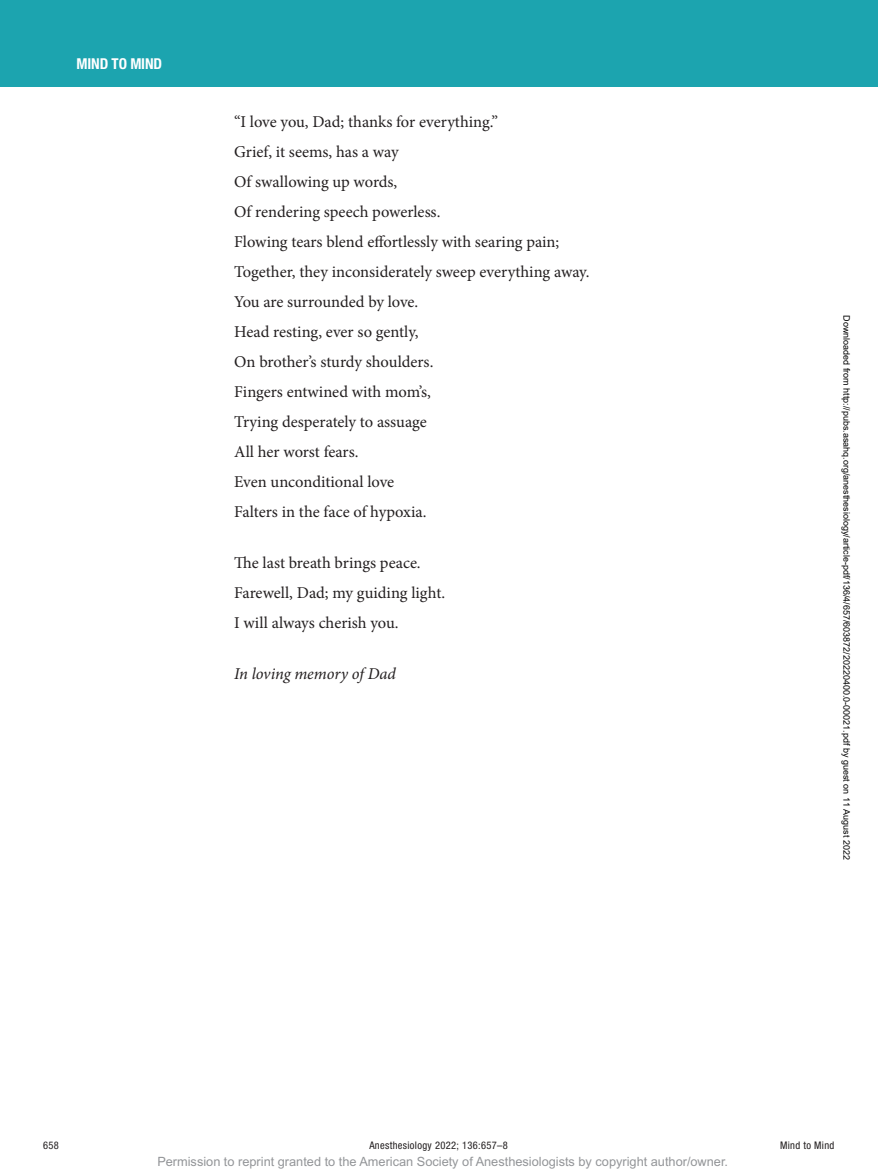
<style>
.page{position:relative;width:878px;height:1175px;background:#fff}
.page>*{position:absolute;margin:0;border:0;box-sizing:border-box;transform-origin:0 0}
.t1{font:16.5px/30px "Minion Pro";color:#231f20}
.t2{font:italic 16.5px "Minion Pro";letter-spacing:-.005em;color:#231f20}
.t3{font:700 condensed 15px "Helvetica Neue LT Std";letter-spacing:-.01em;color:#fff}
.t4{font:12.75px "Arial MT Std";color:#939598}
.t5{font:condensed 10.5px "Helvetica Neue LT Std";letter-spacing:.03em;color:#231f20}
.t6{font:9px "Arial";color:#000}
</style>
<div class="page">
<div style="left:0;top:0;width:878px;height:86px;background:#1ca4af"></div>
<p class="t3" style="left:77px;top:54px;width:87px">MIND TO MIND</p>
<p class="t3" style="left:87px;top:54px;width:76px">IND TO IND</p>
<p class="t1" style="left:234px;top:107px;width:356px">“I love you, Dad; thanks for everything.”<br>Grief, it seems, has a way<br>Of swallowing up words,<br>Of rendering speech powerless.<br>Flowing tears blend effortlessly with searing pain;<br>Together, they inconsiderately sweep everything away.<br>You are surrounded by love.<br>Head resting, ever so gently,<br>On brother’s sturdy shoulders.<br>Fingers entwined with mom’s,<br>Trying desperately to assuage<br>All her worst fears.<br>Even unconditional love<br>Falters in the face of hypoxia.</p>
<p class="t1" style="left:234px;top:548px;width:212px">The last breath brings peace.<br>Farewell, Dad; my guiding light.<br>I will always cherish you.</p>
<p class="t2" style="left:234px;top:662px;width:163px">In loving memory of Dad</p>
<p class="t6" style="left:850px;top:315px;width:546px;rotate:90deg">Downloaded from http://pubs.asahq.org/anesthesiology/article-pdf/136/4/657/603872/20220400.0-00021.pdf by guest on 11 August 2022</p>
<p class="t5" style="left:43px;top:1139px;width:17px">658</p>
<p class="t5" style="left:369px;top:1139px;width:140px">Anesthesiology 2022; 136:657–8</p>
<p class="t5" style="left:780px;top:1139px;width:56px">Mind to Mind</p>
<p class="t4" style="left:157px;top:1154px;width:572px">Permission to reprint granted to the American Society of Anesthesiologists by copyright author/owner.</p>
</div>
